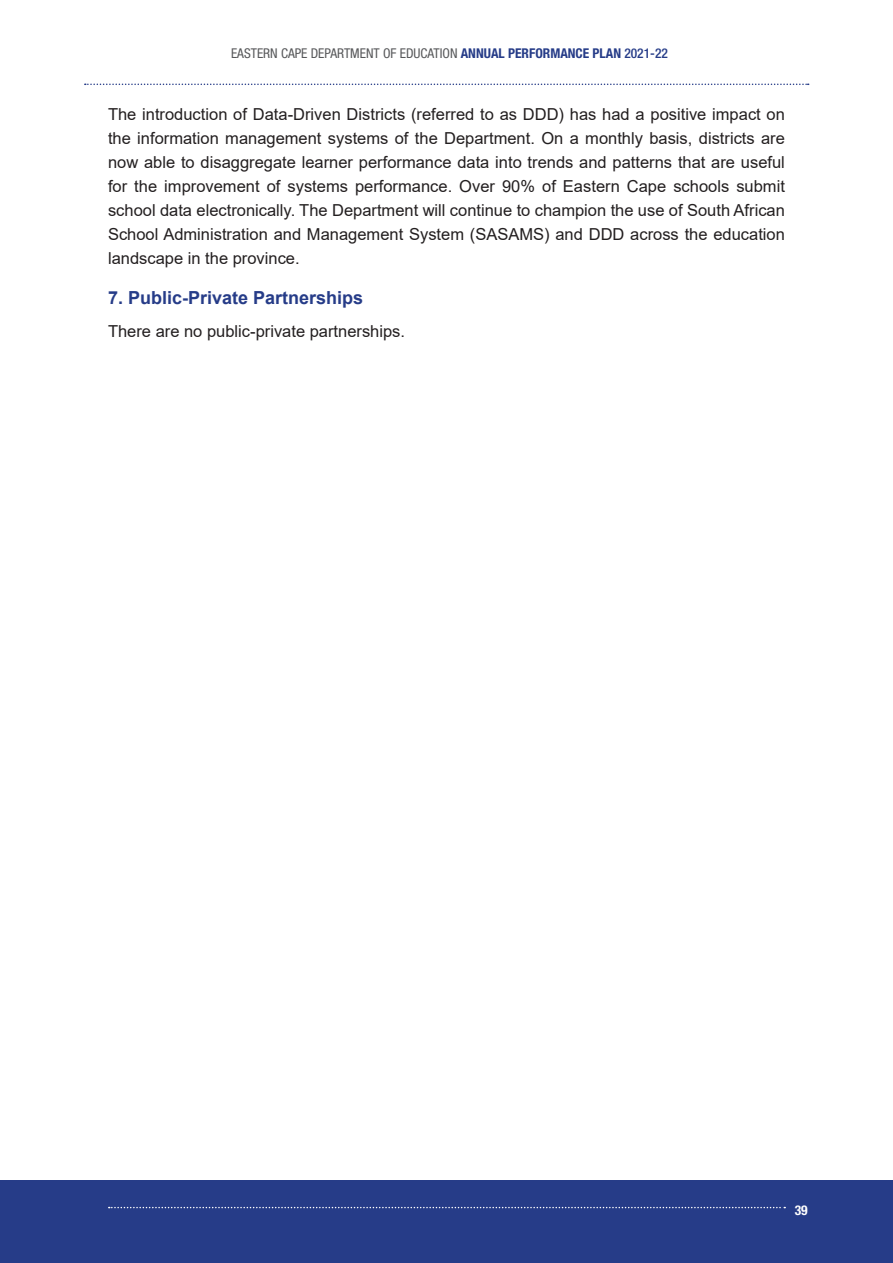
<style>
.page{position:relative;width:893px;height:1263px;background:#fff}
.page>*{position:absolute;margin:0;border:0;box-sizing:border-box;transform-origin:0 0}
.t1{font:700 18px "Arial";color:#263c88}
.t2{font:16.5px/24px "Arial";color:#231f20;text-align:justify}
.t3{font:condensed 13.5px "Helvetica Neue LT Pro";color:#57585a}
.t4{font:700 condensed 13.5px "Helvetica Neue LT Pro";color:#fff}
.s1{font-weight:700;color:#263c88}
.s2{font-weight:500;color:#263c88}
</style>
<div class="page">
<div style="left:0;top:1180px;width:893px;height:83px;background:#263c88"></div>
<svg style="left:109px;top:1207px;width:676px;height:1px"></svg>
<svg style="left:85px;top:84px;width:724px;height:1px"></svg>
<p class="t3" style="left:231px;top:45px;width:438px">EASTERN CAPE DEPARTMENT OF EDUCATION <span class="s1">ANNUAL PERFORMANCE PLAN</span> <span class="s2">2021-22</span></p>
<p class="t2" style="left:108px;top:102px;width:678px">The introduction of Data-Driven Districts (referred to as DDD) has had a positive impact on the information management systems of the Department. On a monthly basis, districts are now able to disaggregate learner performance data into trends and patterns that are useful for the improvement of systems performance. Over 90% of Eastern Cape schools submit school data electronically. The Department will continue to champion the use of South African School Administration and Management System (SASAMS) and DDD across the education landscape in the province.</p>
<p class="t1" style="left:108px;top:285px;width:257px">7. Public-Private Partnerships</p>
<p class="t2" style="left:108px;top:319px;width:299px">There are no public-private partnerships.</p>
<p class="t4" style="left:795px;top:1202px;width:14px">39</p>
</div>
